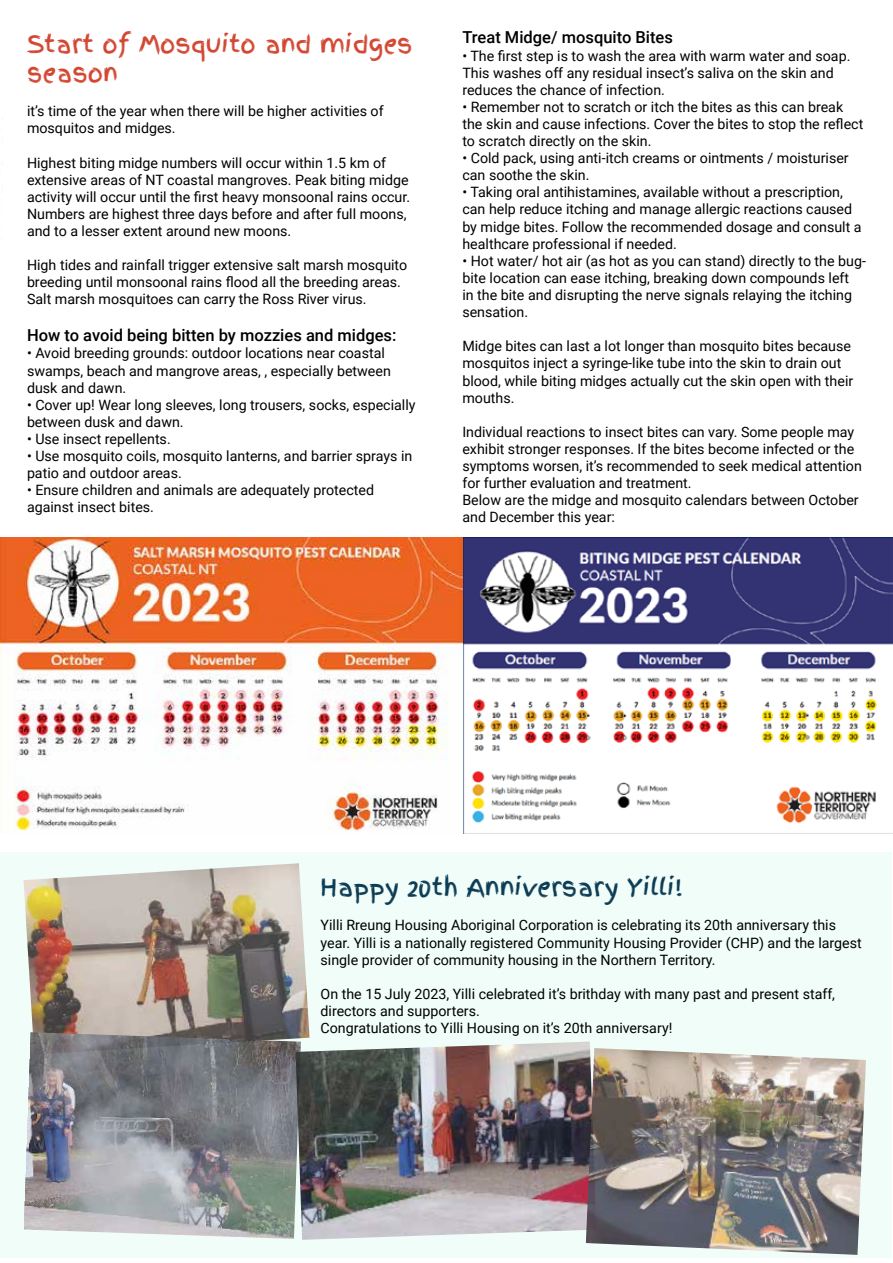
<style>
.page{position:relative;width:893px;height:1263px;background:#fff}
.page>*{position:absolute;margin:0;border:0;box-sizing:border-box;transform-origin:0 0}
.t1{font:24px/28.8px "Finger Paint";color:#d34833}
.t2{font:24px "Finger Paint";color:#0d3c55}
.t3{font:500 16.5px "Roboto";color:#000}
.t4{font:14.25px/17.1px "Roboto";color:#000}
</style>
<div class="page">
<div style="left:0;top:852px;width:892px;height:405px;background:#f0fdf9"></div>
<img style="left:0;top:537px;width:892px;height:296px">
<img style="left:24px;top:863px;width:286px;height:176px">
<img style="left:24px;top:1032px;width:277px;height:207px">
<img style="left:296px;top:1041px;width:294px;height:199px">
<img style="left:586px;top:1048px;width:280px;height:207px">
<h1 class="t1" style="left:27px;top:30px;width:387px">Start of Mosquito and midges season</h1>
<p class="t4" style="left:27px;top:102px;width:358px">it’s time of the year when there will be higher activities of mosquitos and midges.</p>
<p class="t4" style="left:27px;top:153px;width:385px">Highest biting midge numbers will occur within 1.5 km of extensive areas of NT coastal mangroves. Peak biting midge activity will occur until the first heavy monsoonal rains occur.<br>Numbers are highest three days before and after full moons, and to a lesser extent around new moons.</p>
<p class="t4" style="left:27px;top:256px;width:382px">High tides and rainfall trigger extensive salt marsh mosquito breeding until monsoonal rains flood all the breeding areas.<br>Salt marsh mosquitoes can carry the Ross River virus.</p>
<p class="t3" style="left:27px;top:324px;width:371px">How to avoid being bitten by mozzies and midges:</p>
<p class="t4" style="left:27px;top:344px;width:365px">• Avoid breeding grounds: outdoor locations near coastal swamps, beach and mangrove areas, , especially between dusk and dawn.</p>
<p class="t4" style="left:27px;top:396px;width:390px">• Cover up! Wear long sleeves, long trousers, socks, especially between dusk and dawn.</p>
<p class="t4" style="left:27px;top:430px;width:145px">• Use insect repellents.</p>
<p class="t4" style="left:27px;top:447px;width:387px">• Use mosquito coils, mosquito lanterns, and barrier sprays in patio and outdoor areas.</p>
<p class="t4" style="left:27px;top:481px;width:349px">• Ensure children and animals are adequately protected against insect bites.</p>
<p class="t3" style="left:462px;top:26px;width:212px">Treat Midge/ mosquito Bites</p>
<p class="t4" style="left:462px;top:46px;width:390px">• The first step is to wash the area with warm water and soap.<br>This washes off any residual insect’s saliva on the skin and reduces the chance of infection.</p>
<p class="t4" style="left:462px;top:98px;width:402px">• Remember not to scratch or itch the bites as this can break the skin and cause infections. Cover the bites to stop the reflect to scratch directly on the skin.</p>
<p class="t4" style="left:462px;top:149px;width:388px">• Cold pack, using anti-itch creams or ointments / moisturiser can soothe the skin.</p>
<p class="t4" style="left:462px;top:183px;width:401px">• Taking oral antihistamines, available without a prescription, can help reduce itching and manage allergic reactions caused by midge bites. Follow the recommended dosage and consult a healthcare professional if needed.</p>
<p class="t4" style="left:462px;top:252px;width:405px">• Hot water/ hot air (as hot as you can stand) directly to the bug&shy;bite location can ease itching, breaking down compounds left<br>in the bite and disrupting the nerve signals relaying the itching sensation.</p>
<p class="t4" style="left:462px;top:337px;width:392px">Midge bites can last a lot longer than mosquito bites because mosquitos inject a syringe-like tube into the skin to drain out blood, while biting midges actually cut the skin open with their mouths.</p>
<p class="t4" style="left:462px;top:423px;width:401px">Individual reactions to insect bites can vary. Some people may exhibit stronger responses. If the bites become infected or the symptoms worsen, it’s recommended to seek medical attention for further evaluation and treatment.<br>Below are the midge and mosquito calendars between October and December this year:</p>
<h1 class="t2" style="left:321px;top:870px;width:364px">Happy 20th Anniversary Yilli!</h1>
<p class="t4" style="left:321px;top:916px;width:543px">Yilli Rreung Housing Aboriginal Corporation is celebrating its 20th anniversary this year. Yilli is a nationally registered Community Housing Provider (CHP) and the largest single provider of community housing in the Northern Territory.</p>
<p class="t4" style="left:321px;top:985px;width:516px">On the 15 July 2023, Yilli celebrated it’s brithday with many past and present staff, directors and supporters.<br>Congratulations to Yilli Housing on it’s 20th anniversary!</p>
</div>
